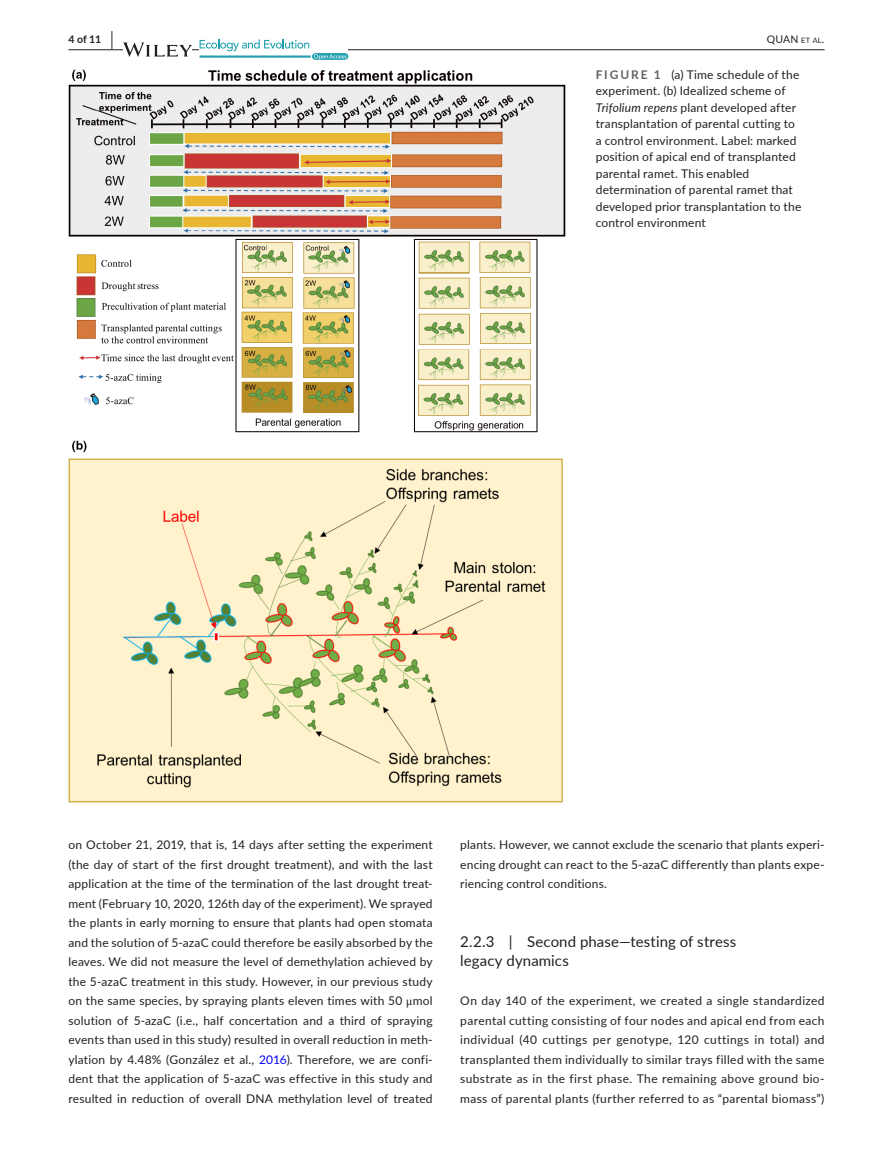
<style>
.page{position:relative;width:893px;height:1174px;background:#fff}
.page>*{position:absolute;margin:0;border:0;box-sizing:border-box;transform-origin:0 0}
.t1{font:15px/19.5px "Lato";letter-spacing:.005em;color:#231f20}
.t2{font:12px/19.5px "Lato";letter-spacing:.015em;color:#231f20;text-align:justify}
.t3{font:10.5px "Lato";color:#231f20}
.t4{font:700 10.5px "Lato";color:#231f20}
.s1{font-size:19.5px}
.s2{font-size:7.35px}
.s3{font-weight:700;color:#636366}
.s4{font-style:italic}
.s5{font-family:"STIX"}
.s6{color:#00f}
</style>
<div class="page">
<hr style="left:68px;top:49px;width:756px;height:1px;background:#231f20">
<svg style="left:123px;top:42px;width:69px;height:15px"></svg>
<svg style="left:200px;top:39px;width:148px;height:21px"></svg>
<img style="left:68px;top:69px;width:498px;height:733px">
<p class="t4" style="left:68px;top:31px;width:46px">4 of 11 <span class="s1">|</span></p>
<p class="t3" style="left:767px;top:31px;width:59px">QUAN <span class="s2">et al</span>.</p>
<p class="t2" style="left:596px;top:66px;width:207px;line-height:16.5px;text-align:left"><span class="s3">FIGURE 1</span> (a) Time schedule of the experiment. (b) Idealized scheme of <span class="s4">Trifolium repens</span> plant developed after transplantation of parental cutting to a control environment. Label: marked position of apical end of transplanted parental ramet. This enabled determination of parental ramet that developed prior transplantation to the control environment</p>
<p class="t2" style="left:68px;top:834px;width:366px">on October 21, 2019, that is, 14 days after setting the experiment (the day of start of the first drought treatment), and with the last application at the time of the termination of the last drought treat&shy;ment (February 10, 2020, 126th day of the experiment). We sprayed the plants in early morning to ensure that plants had open stomata and the solution of 5-azaC could therefore be easily absorbed by the leaves. We did not measure the level of demethylation achieved by the 5-azaC treatment in this study. However, in our previous study on the same species, by spraying plants eleven times with 50 <span class="s5">μ</span>mol solution of 5-azaC (i.e., half concertation and a third of spraying events than used in this study) resulted in overall reduction in meth&shy;ylation by 4.48% (González et al., <span class="s6">2016</span>). Therefore, we are confi&shy;dent that the application of 5-azaC was effective in this study and resulted in reduction of overall DNA methylation level of treated</p>
<p class="t2" style="left:460px;top:834px;width:366px">plants. However, we cannot exclude the scenario that plants experi&shy;encing drought can react to the 5-azaC differently than plants expe&shy;riencing control conditions.</p>
<p class="t1" style="left:460px;top:931px;width:277px">2.2.3 | Second phase—testing of stress legacy dynamics</p>
<p class="t2" style="left:460px;top:990px;width:366px">On day 140 of the experiment, we created a single standardized parental cutting consisting of four nodes and apical end from each individual (40 cuttings per genotype, 120 cuttings in total) and transplanted them individually to similar trays filled with the same substrate as in the first phase. The remaining above ground bio&shy;mass of parental plants (further referred to as “parental biomass”)</p>
</div>
